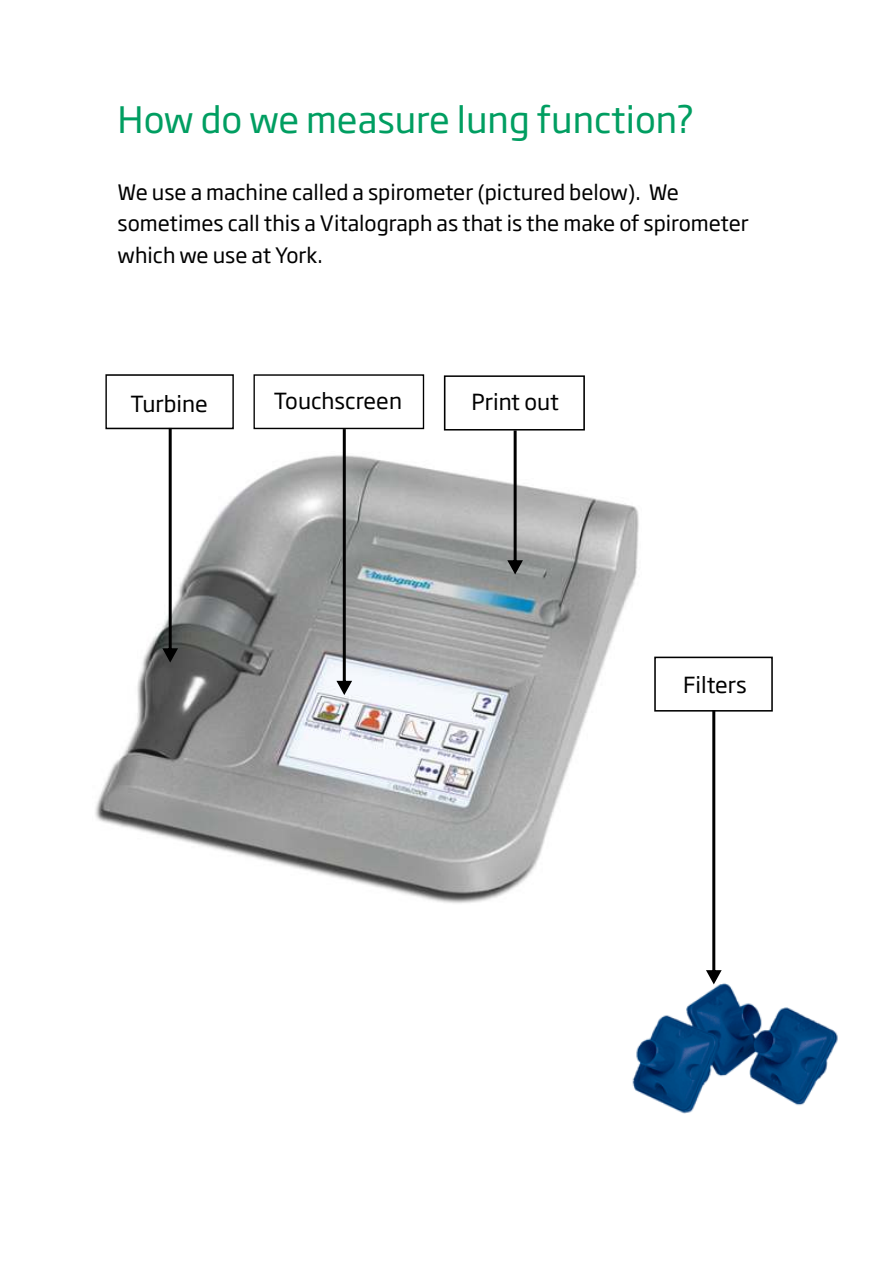
<style>
.page{position:relative;width:893px;height:1263px;background:#fff}
.page>*{position:absolute;margin:0;border:0;box-sizing:border-box;transform-origin:0 0}
.t1{font:36px "Soho Gothic Std";color:#009e61}
.t2{font:21.9px "Soho Gothic Std";color:#000}
.t3{font:21px/31.3px "Soho Gothic Std";color:#000}
</style>
<div class="page">
<img style="left:95px;top:455px;width:544px;height:449px">
<div style="left:654px;top:657px;width:119px;height:55px;border:2px solid #000"></div>
<div style="left:444px;top:375px;width:141px;height:56px;border:2px solid #000"></div>
<div style="left:253px;top:374px;width:171px;height:55px;border:1px solid #000"></div>
<div style="left:105px;top:374px;width:129px;height:55px;border:1px solid #000"></div>
<img style="left:632px;top:983px;width:206px;height:131px">
<svg style="left:162px;top:428px;width:16px;height:234px"></svg>
<svg style="left:507px;top:430px;width:16px;height:144px"></svg>
<svg style="left:336px;top:429px;width:16px;height:266px;background:#8a8c8c"></svg>
<svg style="left:706px;top:710px;width:16px;height:274px"></svg>
<h1 class="t1" style="left:118px;top:104px;width:578px">How do we measure lung function?</h1>
<p class="t3" style="left:118px;top:178px;width:633px">We use a machine called a spirometer (pictured below). We sometimes call this a Vitalograph as that is the make of spirometer which we use at York.</p>
<p class="t2" style="left:130px;top:394px;width:79px">Turbine</p>
<p class="t2" style="left:274px;top:392px;width:130px">Touchscreen</p>
<p class="t2" style="left:471px;top:393px;width:89px">Print out</p>
<p class="t2" style="left:683px;top:676px;width:65px">Filters</p>
</div>
